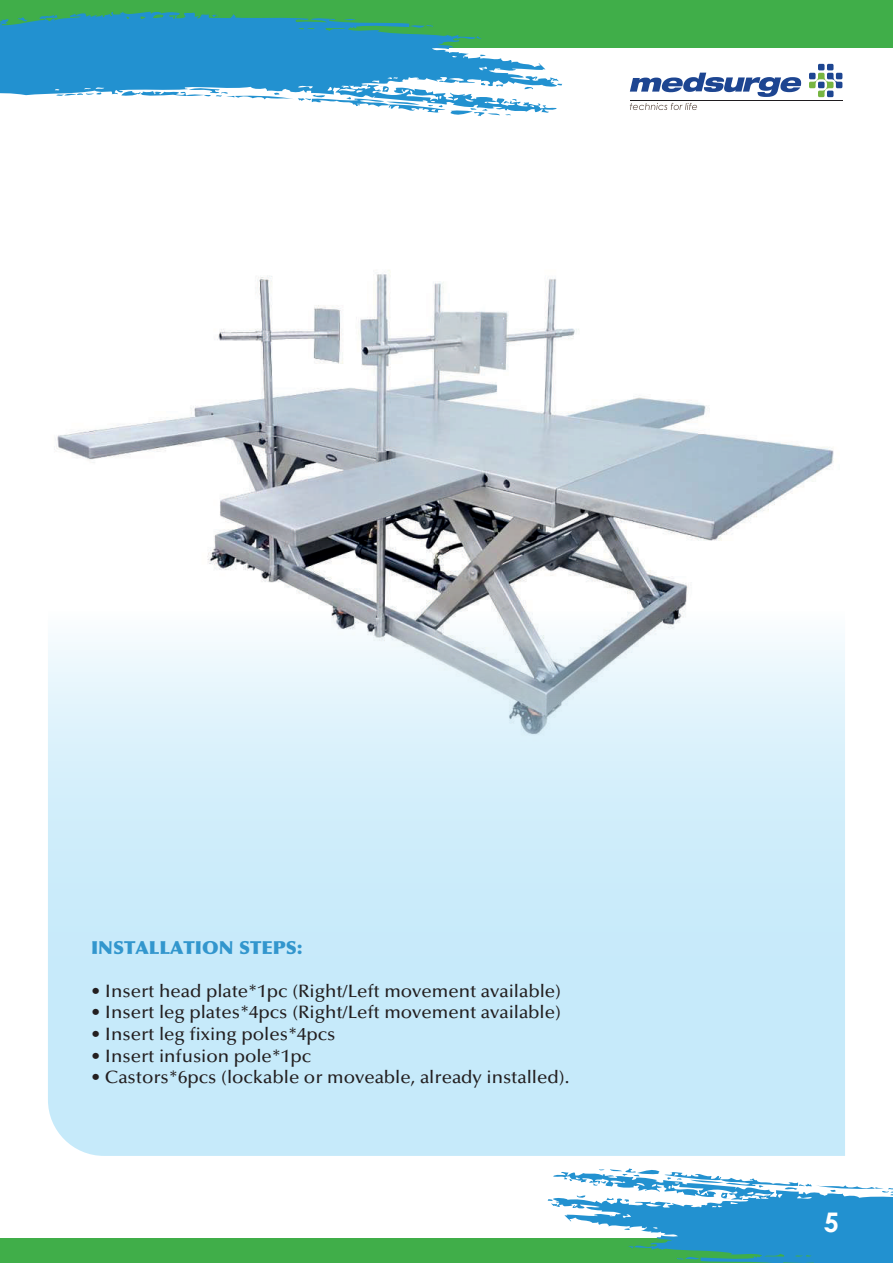
<style>
.page{position:relative;width:893px;height:1263px;background:#fff}
.page>*{position:absolute;margin:0;border:0;box-sizing:border-box;transform-origin:0 0}
.t1{font:700 27px "Century Gothic";color:#fff}
.t2{font:500 18px "Optima LT Std";color:#231f20;scale:1.04 1}
.t3{font:900 18px "Optima LT Std";color:#3296cd;scale:1.04 1}
</style>
<div class="page">
<img style="left:54px;top:270px;width:780px;height:341px">
<div style="left:0;top:0;width:892px;height:48px;background:#40ae49"></div>
<div style="left:0;top:1239px;width:892px;height:24px;background:#40ae49"></div>
<svg style="left:809px;top:64px;width:33px;height:33px"></svg>
<svg style="left:630px;top:103px;width:67px;height:7px"></svg>
<svg style="left:630px;top:73px;width:171px;height:24px"></svg>
<svg style="left:0;top:11px;width:559px;height:102px;fill:#2291d0"></svg>
<svg style="left:211px;top:14px;width:7px;height:3px"></svg>
<svg style="left:410px;top:24px;width:23px;height:6px"></svg>
<svg style="left:480px;top:54px;width:6px;height:2px"></svg>
<svg style="left:121px;top:83px;width:395px;height:33px"></svg>
<svg style="left:548px;top:1168px;width:344px;height:95px"></svg>
<svg style="left:48px;top:611px;width:797px;height:545px;background:#d0ecf8"></svg>
<p class="t3" style="left:91px;top:936px;width:205px">INSTALLATION STEPS:</p>
<p class="t2" style="left:91px;top:981px;width:454px">• Insert head plate*1pc (Right/Left movement available)</p>
<p class="t2" style="left:91px;top:1002px;width:454px">• Insert leg plates*4pcs (Right/Left movement available)</p>
<p class="t2" style="left:91px;top:1024px;width:237px">• Insert leg fixing poles*4pcs</p>
<p class="t2" style="left:91px;top:1045px;width:213px">• Insert infusion pole*1pc</p>
<p class="t2" style="left:91px;top:1067px;width:462px">• Castors*6pcs (lockable or moveable, already installed).</p>
<h1 class="t1" style="left:824px;top:1202px;width:17px">5</h1>
</div>
